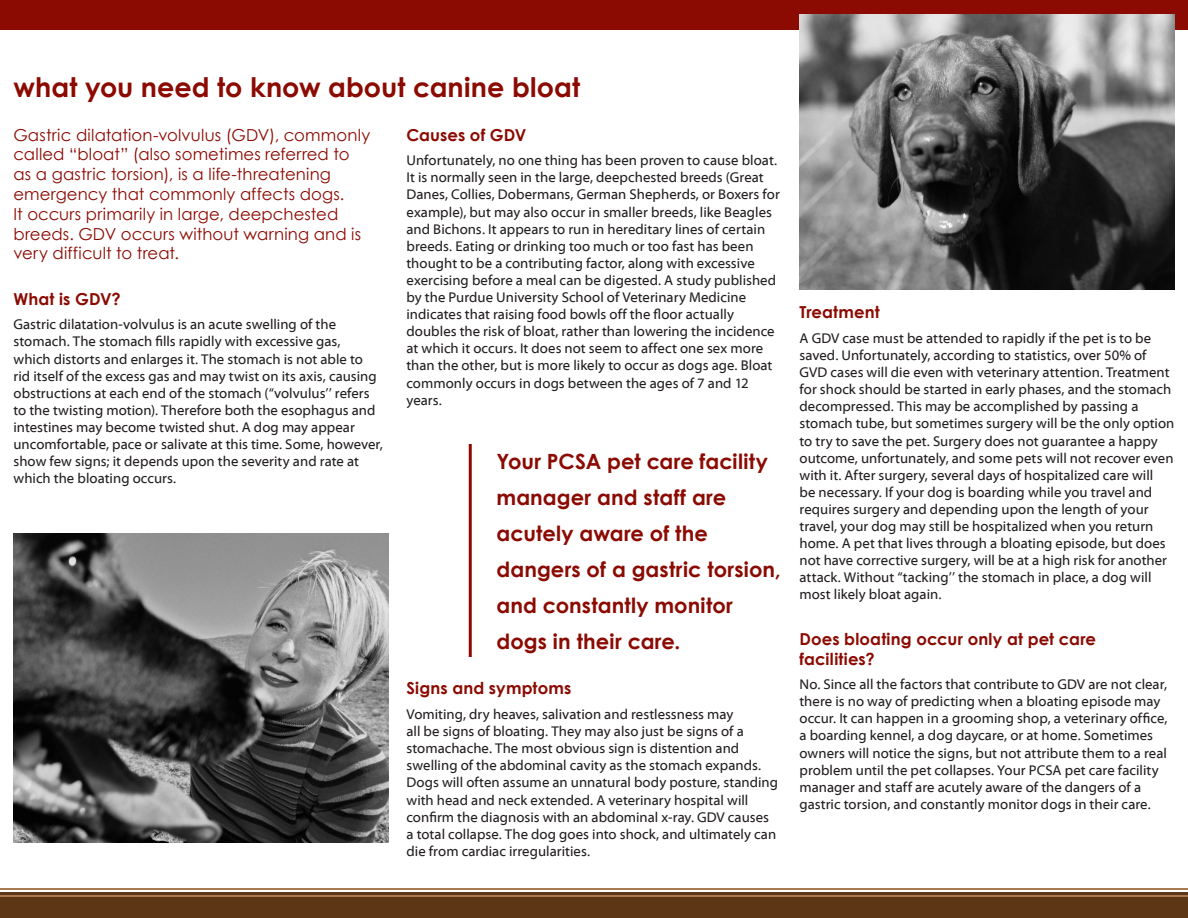
<style>
.page{position:relative;width:1188px;height:918px;background:#fff}
.page>*{position:absolute;margin:0;border:0;box-sizing:border-box;transform-origin:0 0}
.Heading{font:700 27px "Century Gothic";color:#8b0a02}
.Block_Text{font:700 21px/36px "Century Gothic";letter-spacing:.005em;color:#8b0a02}
.Sub_Heading{font:16.5px/19.8px "Century Gothic";letter-spacing:.01em;color:#8b0a02}
.Sub_Heading-2{font:700 16.5px/19.8px "Century Gothic";letter-spacing:.005em;color:#8b0a02}
.Body{font:14.25px/17.1px "Myriad Web Pro";color:#231f20}
</style>
<div class="page">
<div style="left:0;top:0;width:1188px;height:30px;background:#8b0a02"></div>
<div style="left:0;top:893px;width:1188px;height:25px;background:#5c3615"></div>
<hr style="left:0;top:888px;width:1188px;height:2px;background:#a97a4f">
<hr style="left:0;top:895px;width:1188px;height:2px;background:#a97a4f">
<img style="left:14px;top:534px;width:374px;height:309px">
<img style="left:800px;top:14px;width:374px;height:275px">
<hr style="left:469px;top:444px;width:3px;height:213px;background:#8b0a02">
<p class="Heading" style="left:14px;top:67px;width:568px">what you need to know about canine bloat</p>
<p class="Sub_Heading" style="left:14px;top:125px;width:358px">Gastric dilatation-volvulus (GDV), commonly called “bloat” (also sometimes referred to as a gastric torsion), is a life-threatening emergency that commonly affects dogs.<br>It occurs primarily in large, deepchested breeds. GDV occurs without warning and is very difficult to treat.</p>
<p class="Sub_Heading-2" style="left:14px;top:288px;width:109px">What is GDV?</p>
<p class="Body" style="left:14px;top:316px;width:371px">Gastric dilatation-volvulus is an acute swelling of the stomach. The stomach fills rapidly with excessive gas,<br>which distorts and enlarges it. The stomach is not able to rid itself of the excess gas and may twist on its axis, causing obstructions at each end of the stomach (“volvulus’’ refers to the twisting motion). Therefore both the esophagus and intestines may become twisted shut. A dog may appear uncomfortable, pace or salivate at this time. Some, however, show few signs; it depends upon the severity and rate at which the bloating occurs.</p>
<p class="Sub_Heading-2" style="left:406px;top:124px;width:122px">Causes of GDV</p>
<p class="Body" style="left:406px;top:152px;width:375px">Unfortunately, no one thing has been proven to cause bloat.<br>It is normally seen in the large, deepchested breeds (Great Danes, Collies, Dobermans, German Shepherds, or Boxers for example), but may also occur in smaller breeds, like Beagles and Bichons. It appears to run in hereditary lines of certain breeds. Eating or drinking too much or too fast has been thought to be a contributing factor, along with excessive exercising before a meal can be digested. A study published by the Purdue University School of Veterinary Medicine indicates that raising food bowls off the floor actually doubles the risk of bloat, rather than lowering the incidence at which it occurs. It does not seem to affect one sex more than the other, but is more likely to occur as dogs age. Bloat commonly occurs in dogs between the ages of 7 and 12 years.</p>
<p class="Block_Text" style="left:496px;top:443px;width:286px">Your PCSA pet care facility manager and staff are acutely aware of the dangers of a gastric torsion, and constantly monitor dogs in their care.</p>
<p class="Sub_Heading-2" style="left:406px;top:678px;width:166px">Signs and symptoms</p>
<p class="Body" style="left:406px;top:706px;width:373px">Vomiting, dry heaves, salivation and restlessness may<br>all be signs of bloating. They may also just be signs of a stomachache. The most obvious sign is distention and swelling of the abdominal cavity as the stomach expands.<br>Dogs will often assume an unnatural body posture, standing with head and neck extended. A veterinary hospital will confirm the diagnosis with an abdominal x-ray. GDV causes a total collapse. The dog goes into shock, and ultimately can die from cardiac irregularities.</p>
<p class="Sub_Heading-2" style="left:800px;top:302px;width:82px">Treatment</p>
<p class="Body" style="left:800px;top:330px;width:376px">A GDV case must be attended to rapidly if the pet is to be saved. Unfortunately, according to statistics, over 50% of GVD cases will die even with veterinary attention. Treatment for shock should be started in early phases, and the stomach decompressed. This may be accomplished by passing a stomach tube, but sometimes surgery will be the only option to try to save the pet. Surgery does not guarantee a happy outcome, unfortunately, and some pets will not recover even with it. After surgery, several days of hospitalized care will<br>be necessary. If your dog is boarding while you travel and requires surgery and depending upon the length of your travel, your dog may still be hospitalized when you return home. A pet that lives through a bloating episode, but does not have corrective surgery, will be at a high risk for another attack. Without “tacking’’ the stomach in place, a dog will most likely bloat again.</p>
<p class="Sub_Heading-2" style="left:800px;top:628px;width:298px">Does bloating occur only at pet care facilities?</p>
<p class="Body" style="left:800px;top:676px;width:369px">No. Since all the factors that contribute to GDV are not clear, there is no way of predicting when a bloating episode may occur. It can happen in a grooming shop, a veterinary office, a boarding kennel, a dog daycare, or at home. Sometimes owners will notice the signs, but not attribute them to a real problem until the pet collapses. Your PCSA pet care facility manager and staff are acutely aware of the dangers of a gastric torsion, and constantly monitor dogs in their care.</p>
</div>
